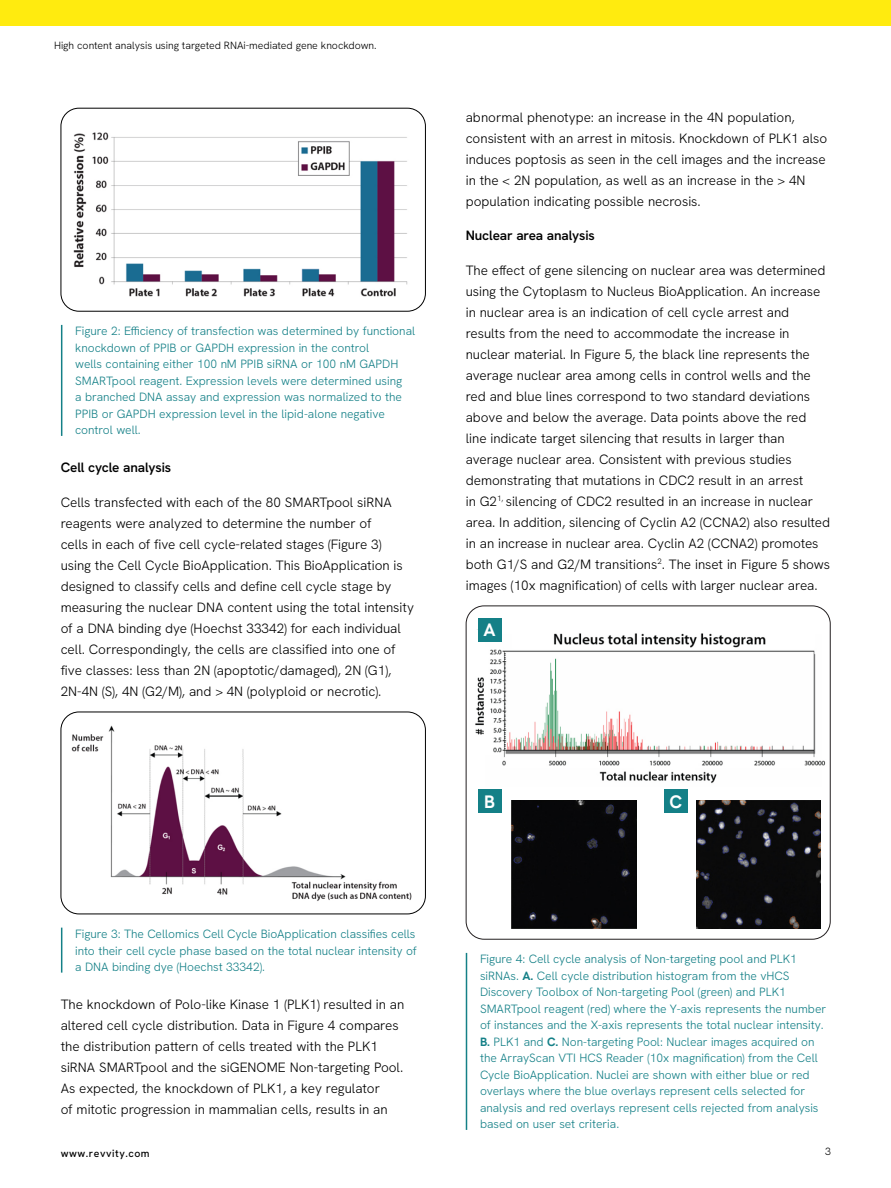
<style>
.page{position:relative;width:891px;height:1188px;background:#fff}
.page>*{position:absolute;margin:0;border:0;box-sizing:border-box;transform-origin:0 0}
.t1{font:700 18px "Hanken Grotesk";color:#fff}
.Body_Copy{font:300 13.5px/21px "Hanken Grotesk";color:#000}
.Paragraph_Title{font:600 13.5px "Hanken Grotesk";letter-spacing:-.01em;color:#000}
.Captions{font:300 12px/16.5px "Hanken Grotesk";color:#148087}
.t2{font:300 10.5px "Hanken Grotesk";color:#000}
.t3{font:500 10.5px "Hanken Grotesk";letter-spacing:.05em;color:#000}
.s1{font-weight:700}
</style>
<div class="page">
<div style="left:0;top:0;width:891px;height:26px;background:#ffeb0f"></div>
<img style="left:73px;top:132px;width:335px;height:165px">
<div style="left:61px;top:108px;width:365px;height:203px;border:1px solid #000;border-radius:18px"></div>
<hr style="left:61px;top:325px;width:1px;height:111px;background:#148087">
<img style="left:71px;top:725px;width:341px;height:176px">
<div style="left:61px;top:712px;width:365px;height:202px;border:1px solid #000;border-radius:18px"></div>
<hr style="left:61px;top:928px;width:1px;height:45px;background:#148087">
<img style="left:475px;top:633px;width:351px;height:151px">
<div style="left:466px;top:606px;width:364px;height:333px;border:1px solid #231f20;border-radius:18px"></div>
<div style="left:511px;top:801px;width:125px;height:127px;background:#070709"></div>
<img style="left:696px;top:800px;width:124px;height:129px">
<div style="left:478px;top:618px;width:24px;height:24px;background:#148087"></div>
<div style="left:478px;top:789px;width:24px;height:24px;background:#148087"></div>
<div style="left:664px;top:789px;width:24px;height:24px;background:#148087"></div>
<hr style="left:466px;top:953px;width:1px;height:177px;background:#148087">
<p class="t2" style="left:54px;top:39px;width:324px">High content analysis using targeted RNAi-mediated gene knockdown.</p>
<p class="Captions" style="left:75px;top:323px;width:342px">Figure 2: Efficiency of transfection was determined by functional knockdown of PPIB or GAPDH expression in the control<br>wells containing either 100 nM PPIB siRNA or 100 nM GAPDH SMARTpool reagent. Expression levels were determined using<br>a branched DNA assay and expression was normalized to the PPIB or GAPDH expression level in the lipid-alone negative control well.</p>
<p class="Paragraph_Title" style="left:61px;top:459px;width:112px">Cell cycle analysis</p>
<p class="Body_Copy" style="left:61px;top:491px;width:355px">Cells transfected with each of the 80 SMARTpool siRNA reagents were analyzed to determine the number of<br>cells in each of five cell cycle-related stages (Figure 3) using the Cell Cycle BioApplication. This BioApplication is designed to classify cells and define cell cycle stage by measuring the nuclear DNA content using the total intensity of a DNA binding dye (Hoechst 33342) for each individual cell. Correspondingly, the cells are classified into one of five classes: less than 2N (apoptotic/damaged), 2N (G1), 2N-4N (S), 4N (G2/M), and &gt; 4N (polyploid or necrotic).</p>
<p class="Captions" style="left:75px;top:925px;width:343px;text-align:justify">Figure 3: The Cellomics Cell Cycle BioApplication classifies cells into their cell cycle phase based on the total nuclear intensity of a DNA binding dye (Hoechst 33342).</p>
<p class="Body_Copy" style="left:61px;top:993px;width:345px">The knockdown of Polo-like Kinase 1 (PLK1) resulted in an altered cell cycle distribution. Data in Figure 4 compares the distribution pattern of cells treated with the PLK1 siRNA SMARTpool and the siGENOME Non-targeting Pool.<br>As expected, the knockdown of PLK1, a key regulator<br>of mitotic progression in mammalian cells, results in an</p>
<p class="Body_Copy" style="left:466px;top:106px;width:363px">abnormal phenotype: an increase in the 4N population, consistent with an arrest in mitosis. Knockdown of PLK1 also induces poptosis as seen in the cell images and the increase in the &lt; 2N population, as well as an increase in the &gt; 4N population indicating possible necrosis.</p>
<p class="Paragraph_Title" style="left:466px;top:227px;width:131px">Nuclear area analysis</p>
<p class="Body_Copy" style="left:466px;top:259px;width:366px">The effect of gene silencing on nuclear area was determined using the Cytoplasm to Nucleus BioApplication. An increase in nuclear area is an indication of cell cycle arrest and results from the need to accommodate the increase in nuclear material. In Figure 5, the black line represents the average nuclear area among cells in control wells and the red and blue lines correspond to two standard deviations above and below the average. Data points above the red line indicate target silencing that results in larger than average nuclear area. Consistent with previous studies demonstrating that mutations in CDC2 result in an arrest<br>in G2<sup>1,</sup> silencing of CDC2 resulted in an increase in nuclear area. In addition, silencing of Cyclin A2 (CCNA2) also resulted in an increase in nuclear area. Cyclin A2 (CCNA2) promotes both G1/S and G2/M transitions<sup>2</sup>. The inset in Figure 5 shows images (10x magnification) of cells with larger nuclear area.</p>
<p class="t1" style="left:483px;top:618px;width:14px">A</p>
<p class="t1" style="left:484px;top:790px;width:12px">B</p>
<p class="t1" style="left:669px;top:790px;width:14px">C</p>
<p class="Captions" style="left:480px;top:951px;width:348px">Figure 4: Cell cycle analysis of Non-targeting pool and PLK1 siRNAs. <span class="s1">A.</span> Cell cycle distribution histogram from the vHCS Discovery Toolbox of Non-targeting Pool (green) and PLK1<br>SMARTpool reagent (red) where the Y-axis represents the number of instances and the X-axis represents the total nuclear intensity.<br><span class="s1">B.</span> PLK1 and <span class="s1">C.</span> Non-targeting Pool: Nuclear images acquired on the ArrayScan VTI HCS Reader (10x magnification) from the Cell Cycle BioApplication. Nuclei are shown with either blue or red overlays where the blue overlays represent cells selected for analysis and red overlays represent cells rejected from analysis based on user set criteria.</p>
<p class="t3" style="left:61px;top:1147px;width:90px">www.revvity.com</p>
<p class="t2" style="left:825px;top:1145px;width:7px">3</p>
</div>
